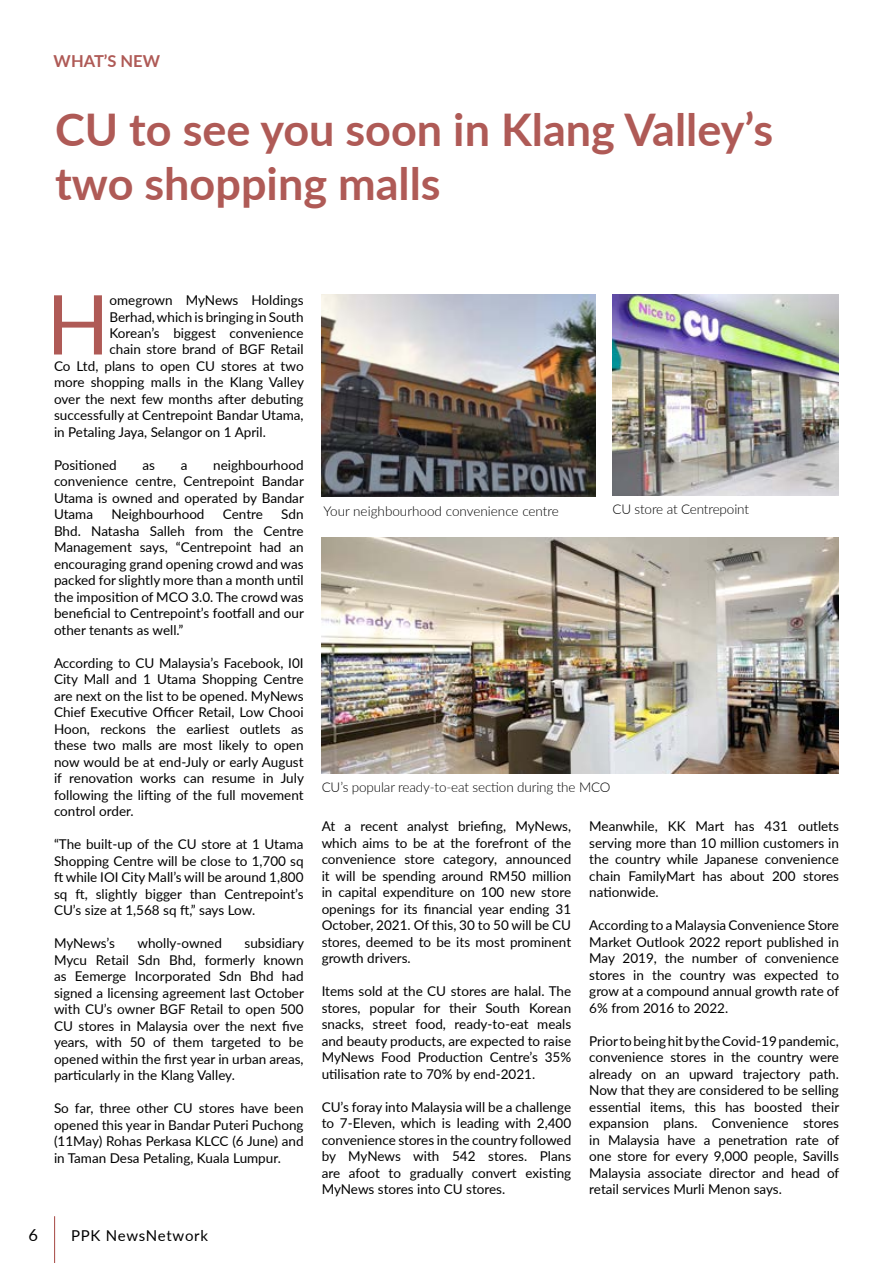
<style>
.page{position:relative;width:893px;height:1263px;background:#fff}
.page>*{position:absolute;margin:0;border:0;box-sizing:border-box;transform-origin:0 0}
.t1{font:82.65px "Lato";color:#af5a56}
.t2{font:700 45px/54px "Lato";color:#af5a56}
.t3{font:700 16.5px "Lato";color:#af5a56}
.t4{font:16.5px "Lato";color:#000}
.t5{font:15px "Lato";letter-spacing:.045em;color:#000}
.t6{font:13.5px/16.5px "Lato";color:#000;text-align:justify}
.t7{font:300 13.5px "Lato";letter-spacing:-.01em;color:#000}
</style>
<div class="page">
<hr style="left:54px;top:1216px;width:1px;height:47px;background:#af5a56">
<img style="left:322px;top:294px;width:273px;height:202px">
<img style="left:612px;top:294px;width:227px;height:201px">
<img style="left:322px;top:537px;width:517px;height:237px">
<p class="t3" style="left:54px;top:49px;width:108px">WHAT’S NEW</p>
<h2 class="t2" style="left:55px;top:101px;width:719px">CU to see you soon in Klang Valley’s two shopping malls</h2>
<h1 class="t1" style="left:46px;top:265px;width:65px">H</h1>
<p class="t6" style="left:109px;top:291px;width:196px">omegrown MyNews Holdings</p>
<p class="t6" style="left:109px;top:308px;width:196px">Berhad, which is bringing in South</p>
<p class="t6" style="left:109px;top:324px;width:196px">Korean’s biggest convenience</p>
<p class="t6" style="left:109px;top:341px;width:196px">chain store brand of BGF Retail</p>
<p class="t6" style="left:54px;top:357px;width:251px">Co Ltd, plans to open CU stores at two</p>
<p class="t6" style="left:54px;top:374px;width:251px">more shopping malls in the Klang Valley</p>
<p class="t6" style="left:54px;top:390px;width:251px">over the next few months after debuting</p>
<p class="t6" style="left:54px;top:407px;width:251px">successfully at Centrepoint Bandar Utama,</p>
<p class="t6" style="left:54px;top:423px;width:213px">in Petaling Jaya, Selangor on 1 April.</p>
<p class="t6" style="left:54px;top:456px;width:64px">Positioned</p>
<p class="t6" style="left:142px;top:456px;width:14px">as</p>
<p class="t6" style="left:181px;top:456px;width:8px">a</p>
<p class="t6" style="left:54px;top:456px;width:251px;text-indent:159px">neighbourhood convenience centre, Centrepoint Bandar Utama is owned and operated by Bandar Utama</p>
<p class="t6" style="left:54px;top:506px;width:251px;text-indent:227px">Sdn Bhd. Natasha Salleh from the Centre Management says, “Centrepoint had an encouraging grand opening crowd and was packed for slightly more than a month until the imposition of MCO 3.0. The crowd was beneficial to Centrepoint’s footfall and our other tenants as well.”</p>
<p class="t6" style="left:54px;top:654px;width:251px">According to CU Malaysia’s Facebook, I0I City Mall and 1 Utama Shopping Centre are next on the list to be opened. MyNews Chief Executive Officer Retail, Low Chooi Hoon, reckons the earliest outlets as these two malls are most likely to open now would be at end-July or early August if renovation works can resume in July following the lifting of the full movement control order.</p>
<p class="t6" style="left:54px;top:836px;width:251px">“The built-up of the CU store at 1 Utama Shopping Centre will be close to 1,700 sq ft while IOI City Mall’s will be around 1,800 sq ft, slightly bigger than Centrepoint’s CU’s size at 1,568 sq ft,” says Low.</p>
<p class="t6" style="left:54px;top:935px;width:63px">MyNews’s</p>
<p class="t6" style="left:137px;top:935px;width:86px">wholly-owned</p>
<p class="t6" style="left:111px;top:506px;width:95px">Neighbourhood</p>
<p class="t6" style="left:223px;top:506px;width:42px">Centre</p>
<p class="t6" style="left:54px;top:935px;width:251px;text-indent:191px">subsidiary Mycu Retail Sdn Bhd, formerly known as Eemerge Incorporated Sdn Bhd had signed a licensing agreement last October with CU’s owner BGF Retail to open 500<br>CU stores in Malaysia over the next five years, with 50 of them targeted to be opened within the first year in urban areas, particularly in the Klang Valley.</p>
<p class="t6" style="left:54px;top:1100px;width:251px">So far, three other CU stores have been opened this year in Bandar Puteri Puchong (11May) Rohas Perkasa KLCC (6 June) and in Taman Desa Petaling, Kuala Lumpur.</p>
<p class="t4" style="left:28px;top:1223px;width:11px">6</p>
<p class="t5" style="left:71px;top:1225px;width:139px">PPK NewsNetwork</p>
<p class="t7" style="left:324px;top:502px;width:237px">Your neighbourhood convenience centre</p>
<p class="t7" style="left:612px;top:500px;width:138px">CU store at Centrepoint</p>
<p class="t7" style="left:322px;top:778px;width:290px">CU’s popular ready-to-eat section during the MCO</p>
<p class="t6" style="left:322px;top:818px;width:251px">At a recent analyst briefing, MyNews, which aims to be at the forefront of the convenience store category, announced it will be spending around RM50 million in capital expenditure on 100 new store openings for its financial year ending 31<br>October, 2021. Of this, 30 to 50 will be CU stores, deemed to be its most prominent growth drivers.</p>
<p class="t6" style="left:322px;top:983px;width:251px">Items sold at the CU stores are halal. The stores, popular for their South Korean snacks, street food, ready-to-eat meals and beauty products, are expected to raise MyNews Food Production Centre’s 35% utilisation rate to 70% by end-2021.</p>
<p class="t6" style="left:322px;top:1098px;width:251px">CU’s foray into Malaysia will be a challenge to 7-Eleven, which is leading with 2,400 convenience stores in the country followed by MyNews with 542 stores. Plans are afoot to gradually convert existing MyNews stores into CU stores.</p>
<p class="t6" style="left:589px;top:818px;width:251px">Meanwhile, KK Mart has 431 outlets serving more than 10 million customers in the country while Japanese convenience chain FamilyMart has about 200 stores nationwide.</p>
<p class="t6" style="left:589px;top:917px;width:251px">According to a Malaysia Convenience Store Market Outlook 2022 report published in May 2019, the number of convenience stores in the country was expected to grow at a compound annual growth rate of 6% from 2016 to 2022.</p>
<p class="t6" style="left:589px;top:1032px;width:251px">Prior to being hit by the Covid-19 pandemic, convenience stores in the country were already on an upward trajectory path.<br>Now that they are considered to be selling essential items, this has boosted their expansion plans. Convenience stores in Malaysia have a penetration rate of one store for every 9,000 people, Savills Malaysia associate director and head of retail services Murli Menon says.</p>
</div>
